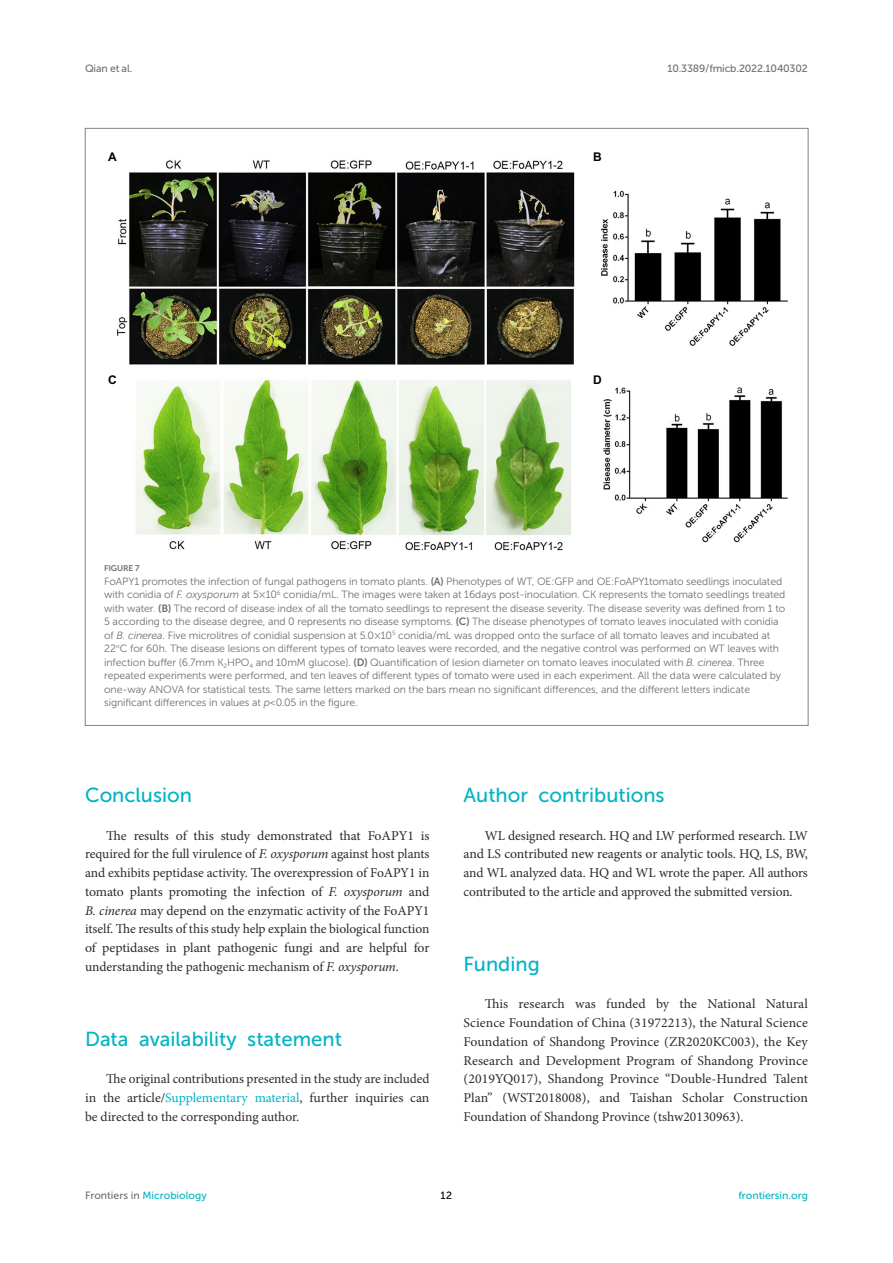
<style>
.page{position:relative;width:893px;height:1263px;background:#fff}
.page>*{position:absolute;margin:0;border:0;box-sizing:border-box;transform-origin:0 0}
.HEAD_1{font:20.25px "Museo Sans 500";color:#00b4c4}
.TEXT_FLUSH{font:13.5px/18.8px "Minion Pro";letter-spacing:-.005em;color:#2b2b2a;text-align:justify}
.t1{font:700 12px "Arial";color:#000}
.FIG_LEG{font:10.5px/13.5px "Museo Sans 300";letter-spacing:-.01em;color:#706f70}
.t2{font:10.5px "Museo Sans 500";color:#00b4c4}
.t3{font:10.5px "Museo Sans 500";letter-spacing:-.015em;color:#706f70}
.t4{font:10.5px "Museo Sans 500";color:#000}
.FIG_HD{font:8.25px "Museo Sans 700";letter-spacing:-.01em;color:#706f70}
.s1{font-family:"Museo Sans 700"}
.s2{font-style:italic}
.s3{font-family:"STIX"}
.s4{color:#00b4c4}
.s5{color:#706f70}
</style>
<div class="page">
<img style="left:117px;top:160px;width:671px;height:391px">
<p class="t3" style="left:85px;top:63px;width:49px">Qian et al.</p>
<p class="t3" style="left:667px;top:63px;width:142px">10.3389/fmicb.2022.1040302</p>
<p class="t1" style="left:108px;top:148px;width:10px">A</p>
<p class="t1" style="left:593px;top:148px;width:10px">B</p>
<p class="t1" style="left:108px;top:371px;width:10px">C</p>
<p class="t1" style="left:593px;top:371px;width:10px">D</p>
<p class="FIG_HD" style="left:104px;top:564px;width:37px">FIGURE 7</p>
<p class="FIG_LEG" style="left:104px;top:575px;width:683px">FoAPY1 promotes the infection of fungal pathogens in tomato plants. <span class="s1">(A)</span> Phenotypes of WT, OE:GFP and OE:FoAPY1tomato seedlings inoculated with conidia of <span class="s2">F. oxysporum</span> at 5 × 10<sup>6</sup> conidia/mL. The images were taken at 16 days post-inoculation. CK represents the tomato seedlings treated with water. <span class="s1">(B)</span> The record of disease index of all the tomato seedlings to represent the disease severity. The disease severity was defined from 1 to 5 according to the disease degree, and 0 represents no disease symptoms. <span class="s1">(C)</span> The disease phenotypes of tomato leaves inoculated with conidia of <span class="s2">B. cinerea</span>. Five microlitres of conidial suspension at 5.0 × 10<sup>5</sup> conidia/mL was dropped onto the surface of all tomato leaves and incubated at 22<span class="s3">°</span>C for 60 h. The disease lesions on different types of tomato leaves were recorded, and the negative control was performed on WT leaves with infection buffer (6.7 mm K<sub>2</sub>HPO<sub>4</sub> and 10 mM glucose). <span class="s1">(D)</span> Quantification of lesion diameter on tomato leaves inoculated with <span class="s2">B. cinerea</span>. Three repeated experiments were performed, and ten leaves of different types of tomato were used in each experiment. All the data were calculated by one-way ANOVA for statistical tests. The same letters marked on the bars mean no significant differences, and the different letters indicate significant differences in values at <span class="s2">p</span> &lt; 0.05 in the figure.</p>
<p class="HEAD_1" style="left:85px;top:784px;width:108px">Conclusion</p>
<p class="TEXT_FLUSH" style="left:85px;top:826px;width:346px;text-indent:21px">The results of this study demonstrated that FoAPY1 is required for the full virulence of <span class="s2">F. oxysporum</span> against host plants and exhibits peptidase activity. The overexpression of FoAPY1 in tomato plants promoting the infection of <span class="s2">F. oxysporum</span> and <span class="s2">B. cinerea</span> may depend on the enzymatic activity of the FoAPY1 itself. The results of this study help explain the biological function of peptidases in plant pathogenic fungi and are helpful for understanding the pathogenic mechanism of <span class="s2">F. oxysporum</span>.</p>
<p class="HEAD_1" style="left:85px;top:1028px;width:258px">Data availability statement</p>
<p class="TEXT_FLUSH" style="left:85px;top:1070px;width:346px;text-indent:21px">The original contributions presented in the study are included in the article/<span class="s4">Supplementary material</span>, further inquiries can be directed to the corresponding author.</p>
<p class="HEAD_1" style="left:463px;top:784px;width:203px">Author contributions</p>
<p class="TEXT_FLUSH" style="left:463px;top:826px;width:346px;text-indent:21px">WL designed research. HQ and LW performed research. LW and LS contributed new reagents or analytic tools. HQ, LS, BW, and WL analyzed data. HQ and WL wrote the paper. All authors contributed to the article and approved the submitted version.</p>
<p class="HEAD_1" style="left:463px;top:953px;width:78px">Funding</p>
<p class="TEXT_FLUSH" style="left:463px;top:995px;width:346px;text-indent:21px">This research was funded by the National Natural Science Foundation of China (31972213), the Natural Science Foundation of Shandong Province (ZR2020KC003), the Key Research and Development Program of Shandong Province (2019YQ017), Shandong Province “Double-Hundred Talent Plan” (WST2018008), and Taishan Scholar Construction Foundation of Shandong Province (tshw20130963).</p>
<p class="t2" style="left:85px;top:1190px;width:123px"><span class="s5">Frontiers in</span> Microbiology</p>
<p class="t4" style="left:441px;top:1190px;width:13px">12</p>
<p class="t2" style="left:738px;top:1190px;width:71px">frontiersin.org</p>
</div>
